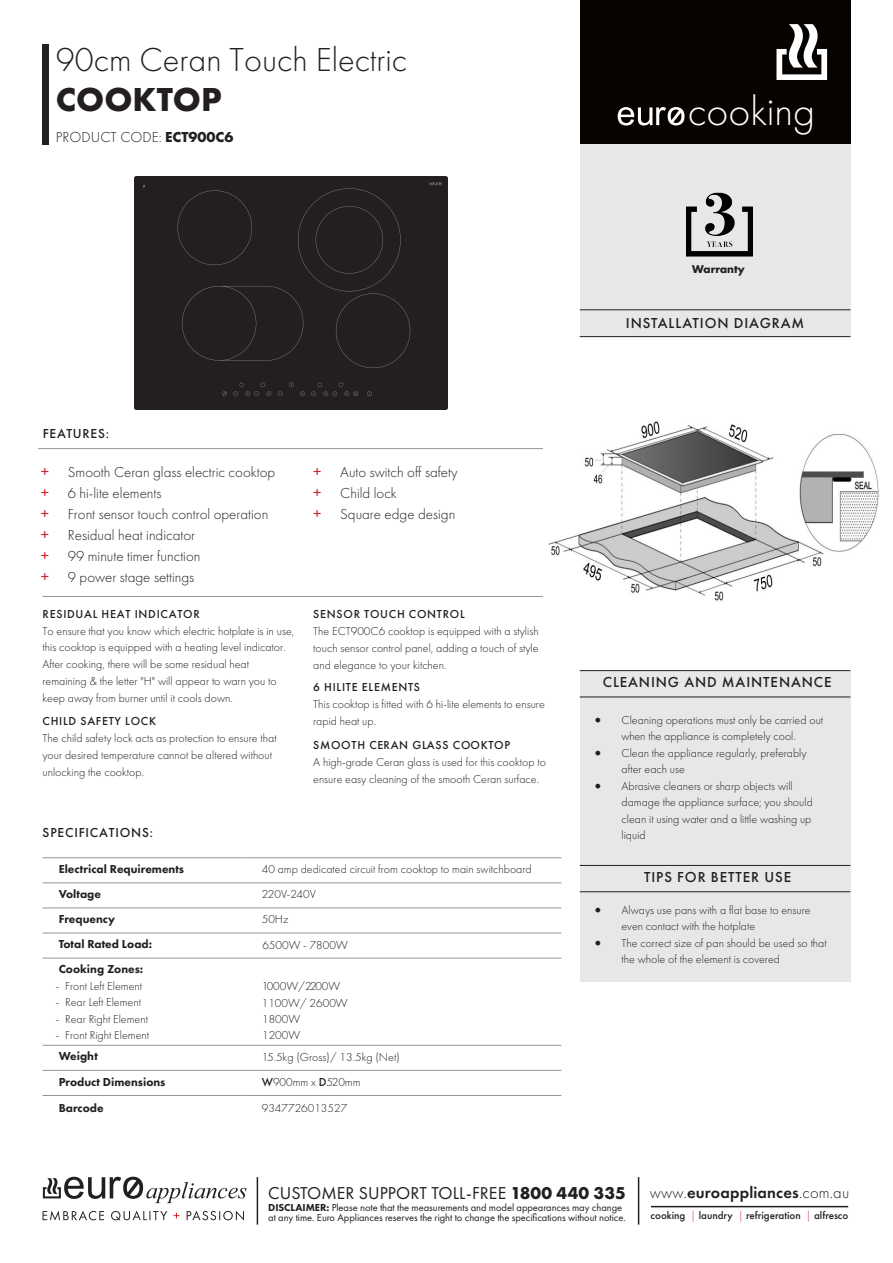
<style>
.page{position:relative;width:893px;height:1263px;background:#fff}
.page>*{position:absolute;margin:0;border:0;box-sizing:border-box;transform-origin:0 0}
.t1{font:300 42.15px "Futura PT";color:#fff}
.t2{font:300 34.5px "Futura PT";color:#231f20}
.t3{font:700 34.5px "Futura PT";color:#231f20}
.t4{font:17.85px "Futura PT";letter-spacing:.005em;color:#231f20}
.t5{font:600 16.65px "Futura PT";letter-spacing:.01em;color:#231f20}
.t6{font:300 15px/21px "Futura PT";color:#231f20}
.t7{font:500 15px "Futura PT";letter-spacing:.06em;color:#231f20}
.t8{font:500 13.5px "Futura PT";letter-spacing:.06em;color:#231f20}
.t9{font:300 12px/16.5px "Futura PT";color:#231f20}
.t10{font:800 12px "Futura PT";color:#231f20}
.t11{font:500 12px "Futura PT";letter-spacing:.06em;color:#231f20}
.t12{font:500 11.1px "Futura PT";color:#231f20}
.t13{font:10.5px/10.5px "Futura PT";letter-spacing:-.005em;color:#231f20}
.t14{font:700 10.5px "Futura LT Pro";color:#231f20}
.s1{font-weight:700}
.s2{font-weight:400;font-size:16.5px;color:#d1232a}
.s3{font-weight:500}
.s4{font-family:"Minion Pro";font-weight:400;font-size:18px}
.s5{font-weight:300}
.s6{font-weight:300;color:#cd151d}
.s7{font-weight:800}
</style>
<div class="page">
<div style="left:580px;top:0;width:270px;height:982px;background:#e6e7e9"></div>
<div style="left:580px;top:0;width:270px;height:143px;background:#070301"></div>
<div style="left:580px;top:337px;width:274px;height:333px;background:#fff"></div>
<img style="left:686px;top:192px;width:67px;height:65px">
<svg style="left:776px;top:24px;width:51px;height:56px"></svg>
<svg style="left:618px;top:107px;width:66px;height:19px"></svg>
<hr style="left:38px;top:448px;width:523px;height:1px;background:#939598">
<hr style="left:43px;top:596px;width:518px;height:1px;background:#939598">
<hr style="left:43px;top:857px;width:203px;height:1px;background:#939598">
<hr style="left:246px;top:857px;width:315px;height:1px;background:#939598">
<hr style="left:43px;top:882px;width:203px;height:1px;background:#939598">
<hr style="left:246px;top:882px;width:315px;height:1px;background:#939598">
<hr style="left:43px;top:907px;width:203px;height:1px;background:#939598">
<hr style="left:246px;top:907px;width:315px;height:1px;background:#939598">
<hr style="left:43px;top:933px;width:203px;height:1px;background:#939598">
<hr style="left:246px;top:933px;width:315px;height:1px;background:#939598">
<hr style="left:43px;top:958px;width:203px;height:1px;background:#939598">
<hr style="left:246px;top:958px;width:315px;height:1px;background:#939598">
<hr style="left:43px;top:1045px;width:203px;height:1px;background:#939598">
<hr style="left:246px;top:1045px;width:315px;height:1px;background:#939598">
<hr style="left:43px;top:1070px;width:203px;height:1px;background:#939598">
<hr style="left:246px;top:1070px;width:315px;height:1px;background:#939598">
<hr style="left:43px;top:1095px;width:203px;height:1px;background:#939598">
<hr style="left:246px;top:1095px;width:315px;height:1px;background:#939598">
<div style="left:43px;top:45px;width:6px;height:100px;background:#231f20"></div>
<hr style="left:580px;top:336px;width:270px;height:1px;background:#231f20">
<hr style="left:580px;top:309px;width:270px;height:1px;background:#231f20">
<hr style="left:580px;top:670px;width:270px;height:1px;background:#231f20">
<hr style="left:580px;top:696px;width:270px;height:1px;background:#231f20">
<div style="left:134px;top:177px;width:314px;height:233px;background:#231f20"></div>
<svg style="left:187px;top:1210px;width:57px;height:10px"></svg>
<svg style="left:173px;top:1213px;width:6px;height:5px"></svg>
<svg style="left:43px;top:1210px;width:124px;height:10px"></svg>
<svg style="left:43px;top:1177px;width:204px;height:26px"></svg>
<hr style="left:638px;top:1177px;width:1px;height:47px;background:#231f20">
<hr style="left:651px;top:1206px;width:197px;height:1px;background:#231f20">
<hr style="left:257px;top:1177px;width:1px;height:47px;background:#231f20">
<hr style="left:580px;top:865px;width:270px;height:1px;background:#231f20">
<hr style="left:580px;top:891px;width:270px;height:1px;background:#231f20">
<img style="left:543px;top:421px;width:336px;height:180px">
<h2 class="t2" style="left:56px;top:40px;width:353px">90cm Ceran Touch Electric</h2>
<h2 class="t3" style="left:56px;top:77px;width:167px">COOKTOP</h2>
<p class="t6" style="left:56px;top:126px;width:179px">PRODUCT CODE: <span class="s1">ECT900C6</span></p>
<p class="t8" style="left:43px;top:425px;width:68px">FEATURES:</p>
<p class="t6" style="left:41px;top:461px;width:236px"><span class="s2">+</span> Smooth Ceran glass electric cooktop <span class="s2">+</span> 6 hi-lite elements<br><span class="s2">+</span> Front sensor touch control operation <span class="s2">+</span> Residual heat indicator<br><span class="s2">+</span> 99 minute timer function<br><span class="s2">+</span> 9 power stage settings</p>
<p class="t6" style="left:313px;top:462px;width:146px"><span class="s2">+</span> Auto switch off safety <span class="s2">+</span> Child lock<br><span class="s2">+</span> Square edge design</p>
<p class="t11" style="left:43px;top:607px;width:159px">RESIDUAL HEAT INDICATOR</p>
<p class="t9" style="left:43px;top:622px;width:253px">To ensure that you know which electric hotplate is in use, this cooktop is equipped with a heating level indicator.<br>After cooking, there will be some residual heat remaining &amp; the letter "H" will appear to warn you to keep away from burner until it cools down.</p>
<p class="t11" style="left:43px;top:714px;width:115px">CHILD SAFETY LOCK</p>
<p class="t9" style="left:43px;top:729px;width:236px;line-height:17.1px">The child safety lock acts as protection to ensure that your desired temperature cannot be altered without unlocking the cooktop.</p>
<p class="t8" style="left:43px;top:825px;width:112px">SPECIFICATIONS:</p>
<p class="t11" style="left:313px;top:607px;width:153px">SENSOR TOUCH CONTROL</p>
<p class="t9" style="left:313px;top:622px;width:227px;line-height:17px;text-align:justify">The ECT900C6 cooktop is equipped with a stylish touch sensor control panel, adding a touch of style and elegance to your kitchen.</p>
<p class="t11" style="left:313px;top:680px;width:108px">6 HILITE ELEMENTS</p>
<p class="t9" style="left:313px;top:695px;width:233px;line-height:17.1px">This cooktop is fitted with 6 hi-lite elements to ensure rapid heat up.</p>
<p class="t11" style="left:313px;top:737px;width:198px">SMOOTH CERAN GLASS COOKTOP</p>
<p class="t9" style="left:313px;top:753px;width:234px;line-height:17.2px">A high-grade Ceran glass is used for this cooktop to ensure easy cleaning of the smooth Ceran surface.</p>
<p class="t10" style="left:59px;top:861px;width:127px">Electrical Requirements</p>
<p class="t9" style="left:262px;top:861px;width:271px">40 amp dedicated circuit from cooktop to main switchboard</p>
<p class="t10" style="left:59px;top:886px;width:44px">Voltage</p>
<p class="t9" style="left:262px;top:886px;width:55px">220V-240V</p>
<p class="t10" style="left:59px;top:911px;width:58px">Frequency</p>
<p class="t9" style="left:262px;top:911px;width:28px">50Hz</p>
<p class="t10" style="left:59px;top:937px;width:95px">Total Rated Load:</p>
<p class="t9" style="left:262px;top:936px;width:87px">6500W - 7800W</p>
<p class="t10" style="left:59px;top:962px;width:86px">Cooking Zones:</p>
<p class="t9" style="left:56px;top:978px;width:88px">- Front Left Element</p>
<p class="t9" style="left:56px;top:994px;width:87px">- Rear Left Element</p>
<p class="t9" style="left:56px;top:1011px;width:94px">- Rear Right Element</p>
<p class="t9" style="left:56px;top:1027px;width:95px">- Front Right Element</p>
<p class="t9" style="left:262px;top:978px;width:87px">1000W/2200W<br>1100W/ 2600W<br>1800W<br>1200W</p>
<p class="t10" style="left:59px;top:1049px;width:41px">Weight</p>
<p class="t9" style="left:262px;top:1048px;width:139px">15.5kg (Gross)/ 13.5kg (Net)</p>
<p class="t10" style="left:59px;top:1074px;width:108px">Product Dimensions</p>
<p class="t9" style="left:262px;top:1073px;width:100px"><span class="s3">W</span>900mm x <span class="s3">D</span>520mm</p>
<p class="t10" style="left:59px;top:1101px;width:46px">Barcode</p>
<p class="t9" style="left:262px;top:1100px;width:87px">9347726013527</p>
<h1 class="t1" style="left:688px;top:87px;width:129px">cooking</h1>
<p class="t14" style="left:692px;top:261px;width:54px">Warranty</p>
<p class="t7" style="left:626px;top:314px;width:180px">INSTALLATION DIAGRAM</p>
<p class="t7" style="left:603px;top:673px;width:230px">CLEANING AND MAINTENANCE</p>
<p class="t9" style="left:594px;top:711px;width:230px;text-align:center"><span class="s4">•</span> Cleaning operations must only be carried out when the appliance is completely cool.</p>
<p class="t9" style="left:621px;top:744px;width:187px;text-indent:-27px"><span class="s4">•</span> Clean the appliance regularly, preferably after each use</p>
<p class="t9" style="left:621px;top:777px;width:193px;text-indent:-27px"><span class="s4">•</span> Abrasive cleaners or sharp objects will damage the appliance surface; you should clean it using water and a little washing up liquid</p>
<p class="t7" style="left:644px;top:868px;width:149px">TIPS FOR BETTER USE</p>
<p class="t9" style="left:621px;top:901px;width:191px;text-indent:-27px"><span class="s4">•</span> Always use pans with a flat base to ensure even contact with the hotplate</p>
<p class="t9" style="left:621px;top:934px;width:207px;text-indent:-27px"><span class="s4">•</span> The correct size of pan should be used so that the whole of the element is covered</p>
<h3 class="t4" style="left:268px;top:1182px;width:359px">CUSTOMER SUPPORT TOLL-FREE <span class="s1">1800 440 335</span></h3>
<h3 class="t5" style="left:650px;top:1182px;width:201px"><span class="s5">www.</span>euroappliances<span class="s5">.com.au</span></h3>
<p class="t12" style="left:651px;top:1208px;width:199px">cooking <span class="s6">|</span> laundry <span class="s6">|</span> refrigeration <span class="s6">|</span> alfresco</p>
<p class="t13" style="left:268px;top:1202px;width:359px"><span class="s7">DISCLAIMER:</span> Please note that the measurements and model appearances may change at any time. Euro Appliances reserves the right to change the specifications without notice.</p>
</div>
